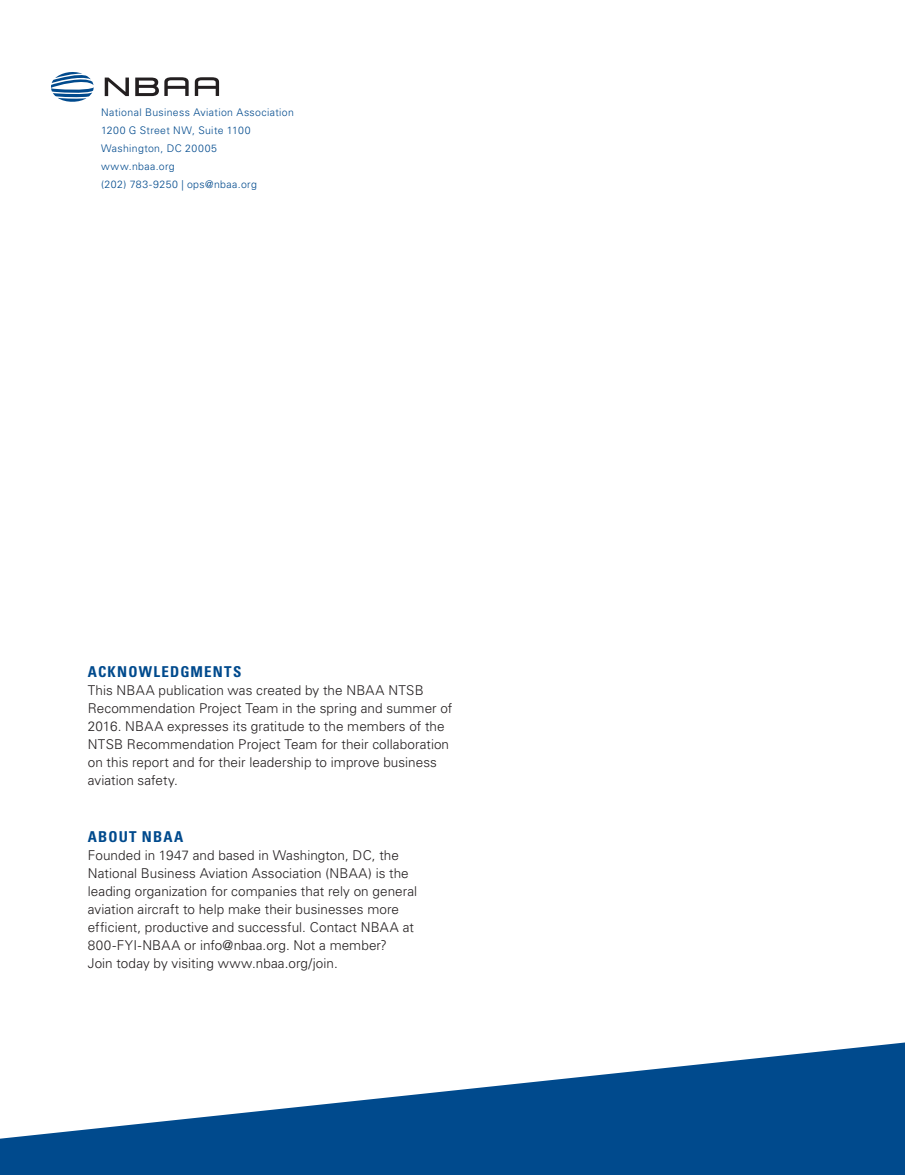
<style>
.page{position:relative;width:905px;height:1175px;background:#fff}
.page>*{position:absolute;margin:0;border:0;box-sizing:border-box;transform-origin:0 0}
.Sub_Subhead_blue{font:700 condensed 15px "Univers LT Std";letter-spacing:.075em;color:#004a8d}
.i-body_copy{font:300 13.5px/18px "Univers LT Std";letter-spacing:.005em;color:#231f20}
.t1{font:300 10.5px "Univers LT Std";letter-spacing:.035em;color:#004a8d}
</style>
<div class="page">
<svg style="left:0;top:1042px;width:904px;height:132px;fill:#004a8d"></svg>
<svg style="left:51px;top:72px;width:43px;height:30px"></svg>
<svg style="left:105px;top:78px;width:24px;height:18px"></svg>
<svg style="left:135px;top:77px;width:54px;height:19px"></svg>
<svg style="left:195px;top:77px;width:24px;height:19px"></svg>
<p class="t1" style="left:101px;top:105px;width:194px">National Business Aviation Association</p>
<p class="t1" style="left:101px;top:123px;width:151px">1200 G Street NW, Suite 1100</p>
<p class="t1" style="left:101px;top:141px;width:117px">Washington, DC 20005</p>
<p class="t1" style="left:101px;top:159px;width:75px">www.nbaa.org</p>
<p class="t1" style="left:101px;top:177px;width:157px">(202) 783-9250 | ops@nbaa.org</p>
<p class="Sub_Subhead_blue" style="left:88px;top:662px;width:155px">ACKNOWLEDGMENTS</p>
<p class="i-body_copy" style="left:88px;top:681px;width:366px">This NBAA publication was created by the NBAA NTSB Recommendation Project Team in the spring and summer of 2016. NBAA expresses its gratitude to the members of the NTSB Recommendation Project Team for their collaboration on this report and for their leadership to improve business aviation safety.</p>
<p class="Sub_Subhead_blue" style="left:88px;top:827px;width:97px">ABOUT NBAA</p>
<p class="i-body_copy" style="left:88px;top:846px;width:331px">Founded in 1947 and based in Washington, DC, the National Business Aviation Association (NBAA) is the leading organization for companies that rely on general aviation aircraft to help make their businesses more efficient, productive and successful. Contact NBAA at 800-FYI-NBAA or info@nbaa.org. Not a member?<br>Join today by visiting www.nbaa.org/join.</p>
</div>
